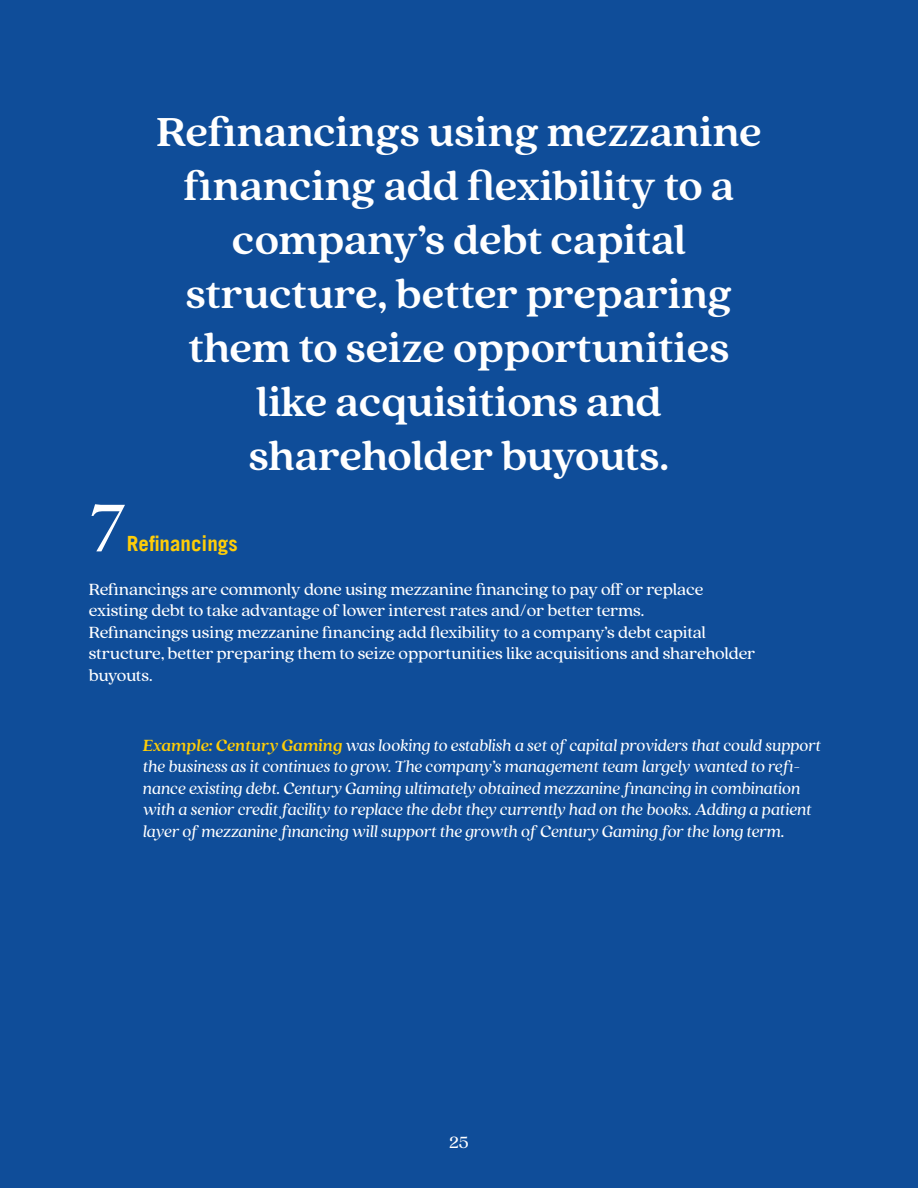
<style>
.page{position:relative;width:918px;height:1188px;background:#0f4d99}
.page>*{position:absolute;margin:0;border:0;box-sizing:border-box;transform-origin:0 0}
.t1{font:75px "Quincy CF Text";color:#fff}
.t2{font:700 45px "Quincy CF";letter-spacing:-.005em;color:#fff}
.t3{font:21px "Prudential Modern Bold Sem Cond";color:#fecd08}
.t4{font:italic 18px/21.6px "Quincy CF Text";letter-spacing:-.005em;color:#fff}
.t5{font:18px "Quincy CF Text";letter-spacing:-.005em;color:#fff}
.t6{font:18px "Quincy CF Text";letter-spacing:-.025em;color:#fff}
.s1{font-family:"Quincy CF";font-weight:700;color:#fecd08}
</style>
<div class="page">
<p class="t2" style="left:156px;top:106px;width:607px">Refinancings using mezzanine</p>
<p class="t2" style="left:184px;top:160px;width:552px">financing add flexibility to a</p>
<p class="t2" style="left:232px;top:214px;width:456px">company’s debt capital</p>
<p class="t2" style="left:186px;top:268px;width:548px">structure, better preparing</p>
<p class="t2" style="left:189px;top:322px;width:542px">them to seize opportunities</p>
<p class="t2" style="left:256px;top:376px;width:407px">like acquisitions and</p>
<p class="t2" style="left:249px;top:430px;width:422px">shareholder buyouts.</p>
<p class="t1" style="left:89px;top:484px;width:40px">7</p>
<p class="t3" style="left:127px;top:531px;width:112px">Refinancings</p>
<p class="t5" style="left:89px;top:578px;width:616px">Refinancings are commonly done using mezzanine financing to pay off or replace</p>
<p class="t5" style="left:89px;top:600px;width:557px">existing debt to take advantage of lower interest rates and/or better terms.</p>
<p class="t5" style="left:89px;top:622px;width:619px">Refinancings using mezzanine financing add flexibility to a company’s debt capital</p>
<p class="t5" style="left:89px;top:643px;width:668px">structure, better preparing them to seize opportunities like acquisitions and shareholder</p>
<p class="t6" style="left:89px;top:665px;width:65px">buyouts.</p>
<p class="t4" style="left:143px;top:734px;width:680px"><span class="s1">Example: Century Gaming</span> was looking to establish a set of capital providers that could support the business as it continues to grow. The company’s management team largely wanted to refi&shy;nance existing debt. Century Gaming ultimately obtained mezzanine financing in combination with a senior credit facility to replace the debt they currently had on the books. Adding a patient layer of mezzanine financing will support the growth of Century Gaming for the long term.</p>
<p class="t5" style="left:449px;top:1132px;width:21px">25</p>
</div>
